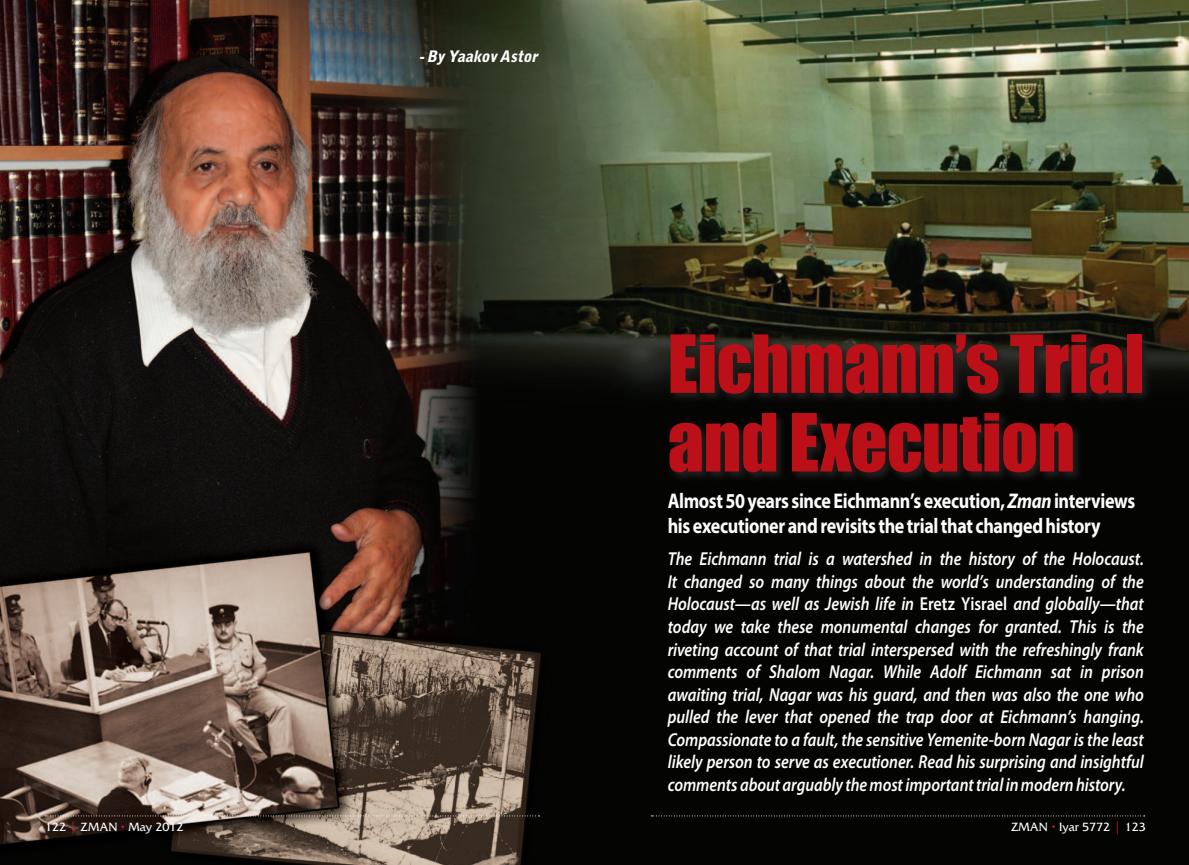
<style>
.page{position:relative;width:1189px;height:865px;background:#fff}
.page>*{position:absolute;margin:0;border:0;box-sizing:border-box;transform-origin:0 0}
.t1{font:73.75px/78.5px "Impact";letter-spacing:-.01em;color:#bb1018}
.t2{font:700 21.25px/25.5px "Myriad Pro";letter-spacing:-.02em;color:#fff;scale:.85 1}
.t3{font:italic 600 18.75px/22.5px "Myriad Pro";letter-spacing:-.005em;color:#fff;text-align:justify;scale:.86 1}
.t4{font:italic 900 15.75px "Bell Gothic Std";color:#fff}
.t5{font:12.5px "Friz Quadrata";color:#fff}
.s1{font-style:italic}
.s2{font-style:normal}
.s3{color:#d1232a}
</style>
<div class="page">
<img style="left:0;top:0;width:1188px;height:864px">
<svg style="left:667px;top:332px;width:485px;height:151px;background:#151412"></svg>
<svg style="left:45px;top:815px;width:494px;height:1px"></svg>
<svg style="left:651px;top:815px;width:493px;height:1px"></svg>
<p class="t4" style="left:419px;top:47px;width:124px">-ByYaakovAstor</p>
<h1 class="t1" style="left:667px;top:322px;width:477px">Eichmann’s Trial and Execution</h1>
<p class="t2" style="left:667px;top:486px;width:551px">Almost 50 years since Eichmann’s execution, <span class="s1">Zman</span> interviews his executioner and revisits the trial that changed history</p>
<p class="t3" style="left:667px;top:547px;width:555px">The Eichmann trial is a watershed in the history of the Holocaust.<br>It changed so many things about the world’s understanding of the Holocaust—as well as Jewish life in <span class="s2">Eretz Yisrael</span> and globally—that today we take these monumental changes for granted. This is the riveting account of that trial interspersed with the refreshingly frank comments of Shalom Nagar. While Adolf Eichmann sat in prison awaiting trial, Nagar was his guard, and then was also the one who pulled the lever that opened the trap door at Eichmann’s hanging.<br>Compassionate to a fault, the sensitive Yemenite-born Nagar is the least likely person to serve as executioner. Read his surprising and insightful comments about arguably the most important trial in modern history.</p>
<p class="t5" style="left:45px;top:819px;width:140px">122 <span class="s3">|</span> ZMAN <span class="s3">•</span> May 2012</p>
<p class="t5" style="left:1010px;top:819px;width:136px">ZMAN <span class="s3">•</span> Iyar 5772 <span class="s3">|</span> 123</p>
</div>
